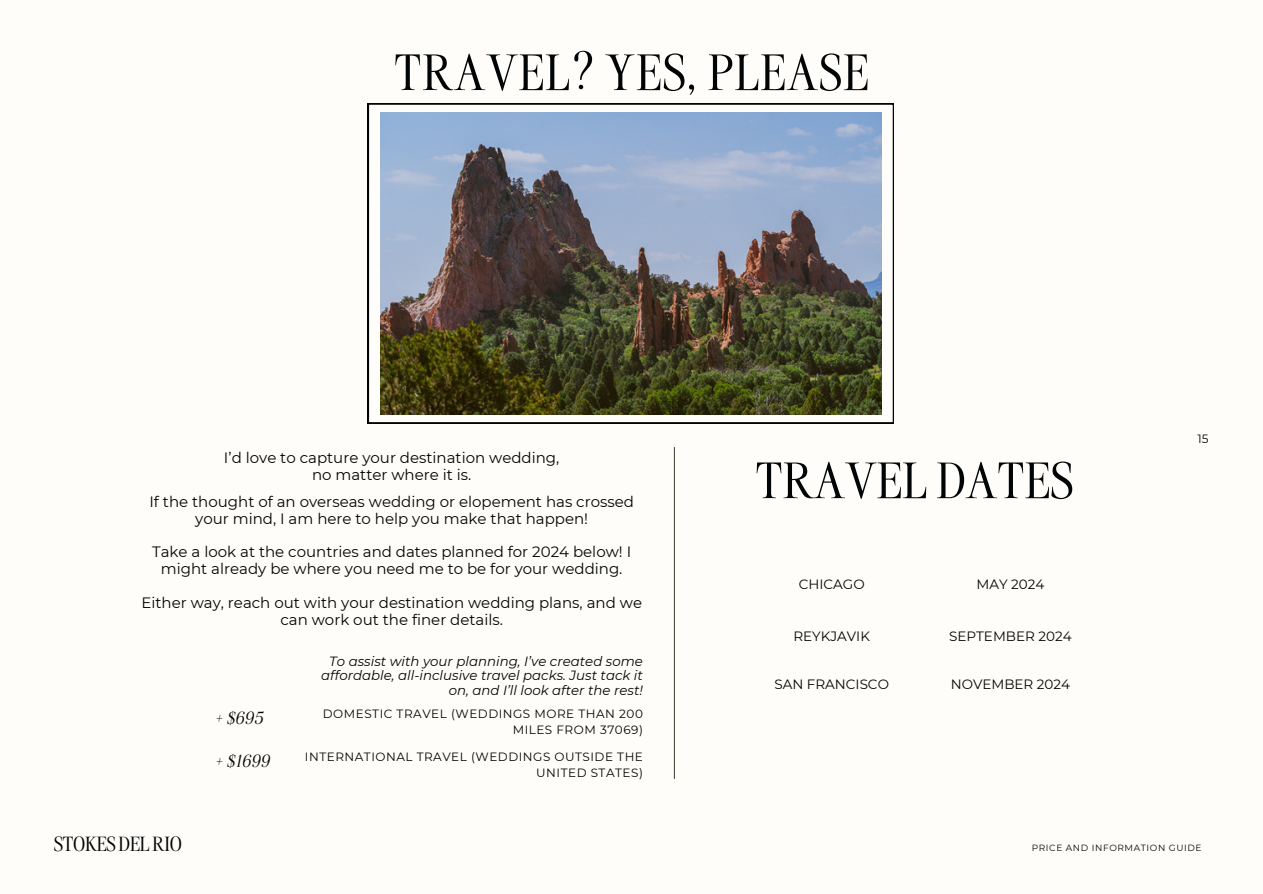
<style>
.page{position:relative;width:1263px;height:894px;background:#fff}
.page>*{position:absolute;margin:0;border:0;box-sizing:border-box;transform-origin:0 0}
.t1{font:54px "Very Vogue Display";letter-spacing:.04em;color:#010405}
.t2{font:21.6px "Very Vogue Display";color:#010405}
.t3{font:italic 18px "Very Vogue Display";letter-spacing:.045em;color:#010405}
.t4{font:15px/16.8px "Montserrat";color:#010405;text-align:center}
.t5{font:13.5px "Montserrat";color:#010405}
.t6{font:italic 13.35px/14.4px "Montserrat";color:#010405;text-align:right}
.t7{font:12px/16px "Montserrat";letter-spacing:.045em;color:#010405;text-align:right}
.t8{font:9px "Montserrat";letter-spacing:.065em;color:#010405}
</style>
<div class="page">
<div style="left:0;top:0;width:1263px;height:893px;background:#fffdf9"></div>
<svg style="left:368px;top:104px;width:525px;height:319px"></svg>
<img style="left:381px;top:112px;width:500px;height:302px">
<hr style="left:674px;top:447px;width:1px;height:331px;background:#4e5043">
<p class="t1" style="left:395px;top:39px;width:475px">TRAVEL? YES, PLEASE</p>
<h5 class="t4" style="left:224px;top:449px;width:337px">I’d love to capture your destination wedding, no matter where it is.</h5>
<h4 class="t4" style="left:149px;top:493px;width:486px">If the thought of an overseas wedding or elopement has crossed your mind, I am here to help you make that happen!</h4>
<h4 class="t4" style="left:152px;top:543px;width:481px">Take a look at the countries and dates planned for 2024 below! I might already be where you need me to be for your wedding.</h4>
<h4 class="t4" style="left:141px;top:594px;width:502px">Either way, reach out with your destination wedding plans, and we can work out the finer details.</h4>
<h5 class="t3" style="left:214px;top:707px;width:50px">+ $695</h5>
<h5 class="t3" style="left:214px;top:750px;width:56px">+ $1699</h5>
<p class="t6" style="left:321px;top:653px;width:323px">To assist with your planning, I’ve created some affordable, all-inclusive travel packs. Just tack it on, and I’ll look after the rest!</p>
<p class="t7" style="left:323px;top:705px;width:322px">DOMESTIC TRAVEL (WEDDINGS MORE THAN 200<br>MILES FROM 37069)</p>
<h2 class="t7" style="left:305px;top:748px;width:339px">INTERNATIONAL TRAVEL (WEDDINGS OUTSIDE THE<br>UNITED STATES)</h2>
<h4 class="t1" style="left:756px;top:447px;width:319px">TRAVEL DATES</h4>
<h6 class="t5" style="left:799px;top:576px;width:67px">CHICAGO</h6>
<h1 class="t5" style="left:976px;top:576px;width:69px">MAY 2024</h1>
<h3 class="t5" style="left:793px;top:628px;width:78px">REYKJAVIK</h3>
<h5 class="t5" style="left:949px;top:628px;width:124px">SEPTEMBER 2024</h5>
<p class="t5" style="left:774px;top:676px;width:116px">SAN FRANCISCO</p>
<h5 class="t5" style="left:951px;top:676px;width:121px">NOVEMBER 2024</h5>
<h5 class="t7" style="left:1197px;top:430px;width:13px">15</h5>
<h5 class="t2" style="left:54px;top:829px;width:129px">STOKES DEL RIO</h5>
<h5 class="t8" style="left:1032px;top:841px;width:171px">PRICE AND INFORMATION GUIDE</h5>
</div>
